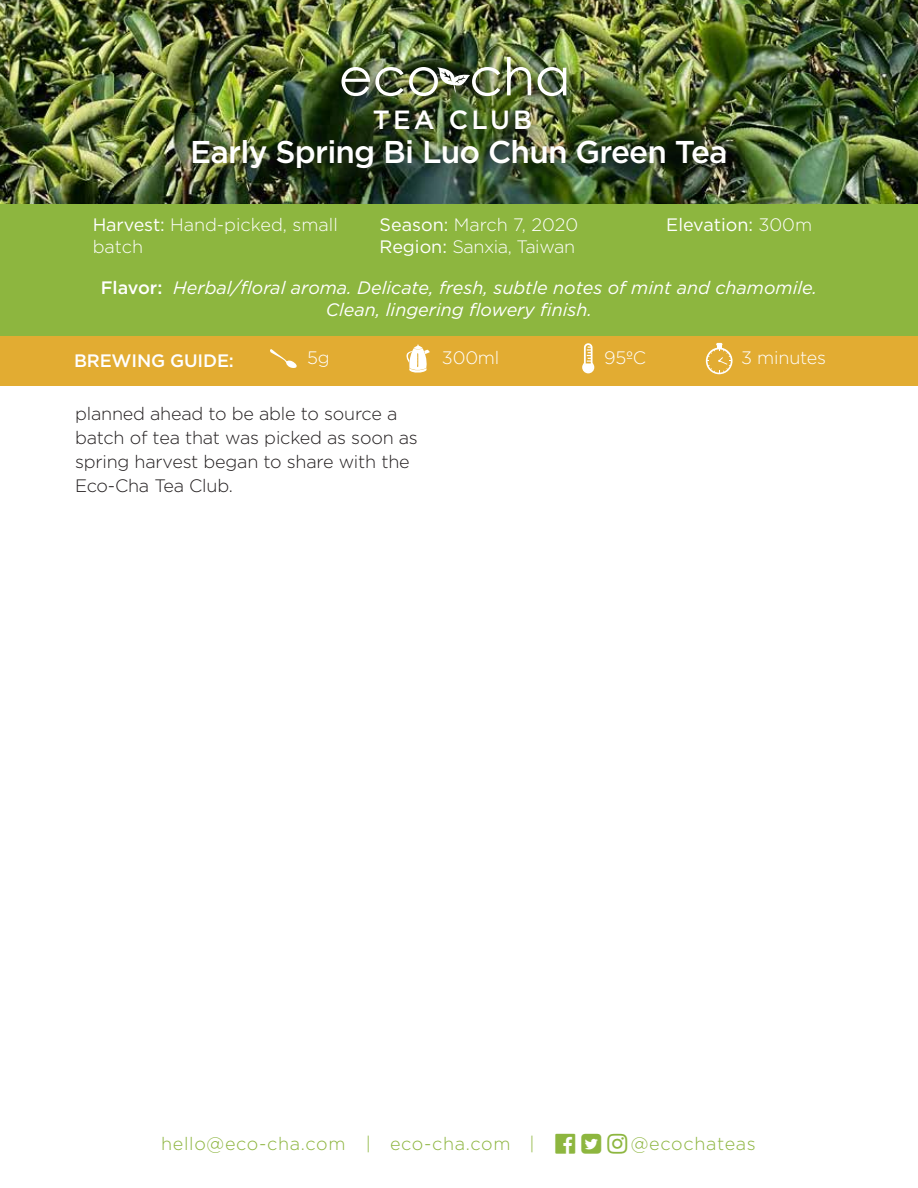
<style>
.page{position:relative;width:918px;height:1188px;background:#fff}
.page>*{position:absolute;margin:0;border:0;box-sizing:border-box;transform-origin:0 0}
.t1{font:500 31.5px "Gotham";letter-spacing:-.025em;color:#fff}
.t2{font:500 26.4px "Gotham";letter-spacing:.12em;color:#fff}
.t3{font:300 18px/24px "Gotham";letter-spacing:-.01em;color:#231f20}
.t4{font:italic 18px/21.6px "Gotham";color:#fff;text-align:center}
.t5{font:300 18px/21.6px "Gotham";letter-spacing:-.01em;color:#fff}
.t6{font:300 18px "Gotham";letter-spacing:.04em;color:#8db53f}
.t7{font:18px "Gotham";color:#fff}
.t8{font:500 18px "Gotham";letter-spacing:-.01em;color:#fff}
.s1{font-weight:400}
.s2{font-weight:300}
.s3{font-weight:500;font-style:normal}
</style>
<div class="page">
<img style="left:0;top:0;width:918px;height:204px">
<div style="left:0;top:335px;width:918px;height:50px;background:#e2ac32"></div>
<svg style="left:270px;top:349px;width:27px;height:19px"></svg>
<svg style="left:406px;top:345px;width:24px;height:28px"></svg>
<svg style="left:706px;top:343px;width:26px;height:31px"></svg>
<svg style="left:582px;top:343px;width:13px;height:31px"></svg>
<div style="left:0;top:204px;width:918px;height:132px;background:#8db63f"></div>
<img style="left:320px;top:36px;width:276px;height:79px">
<svg style="left:507px;top:57px;width:24px;height:38px"></svg>
<svg style="left:538px;top:67px;width:28px;height:29px"></svg>
<img style="left:342px;top:67px;width:158px;height:29px">
<img style="left:52px;top:115px;width:822px;height:89px">
<h2 class="t2" style="left:373px;top:103px;width:161px">TEA CLUB</h2>
<h1 class="t1" style="left:190px;top:131px;width:539px">Early Spring Bi Luo Chun Green Tea</h1>
<p class="t5" style="left:93px;top:214px;width:247px"><span class="s1">Harvest:</span> Hand-picked, small batch</p>
<p class="t5" style="left:380px;top:214px;width:200px"><span class="s1">Season:</span> March 7, 2020<br><span class="s1">Region:</span> Sanxia, Taiwan</p>
<p class="t7" style="left:666px;top:213px;width:147px">Elevation: <span class="s2">300m</span></p>
<p class="t4" style="left:101px;top:277px;width:718px"><span class="s3">Flavor:</span> Herbal/floral aroma. Delicate, fresh, subtle notes of mint and chamomile.<br>Clean, lingering flowery finish.</p>
<p class="t8" style="left:74px;top:349px;width:161px">BREWING GUIDE:</p>
<p class="t5" style="left:307px;top:347px;width:24px">5g</p>
<p class="t5" style="left:442px;top:347px;width:59px">300ml</p>
<p class="t5" style="left:604px;top:347px;width:44px">95ºC</p>
<p class="t5" style="left:741px;top:347px;width:86px">3 minutes</p>
<p class="t3" style="left:75px;top:401px;width:344px">planned ahead to be able to source a batch of tea that was picked as soon as spring harvest began to share with the<br>Eco-Cha Tea Club.</p>
<p class="t6" style="left:161px;top:1133px;width:186px">hello@eco-cha.com</p>
<p class="t6" style="left:366px;top:1133px;width:170px">| eco-cha.com |</p>
<p class="t6" style="left:631px;top:1133px;width:126px">@ecochateas</p>
</div>
